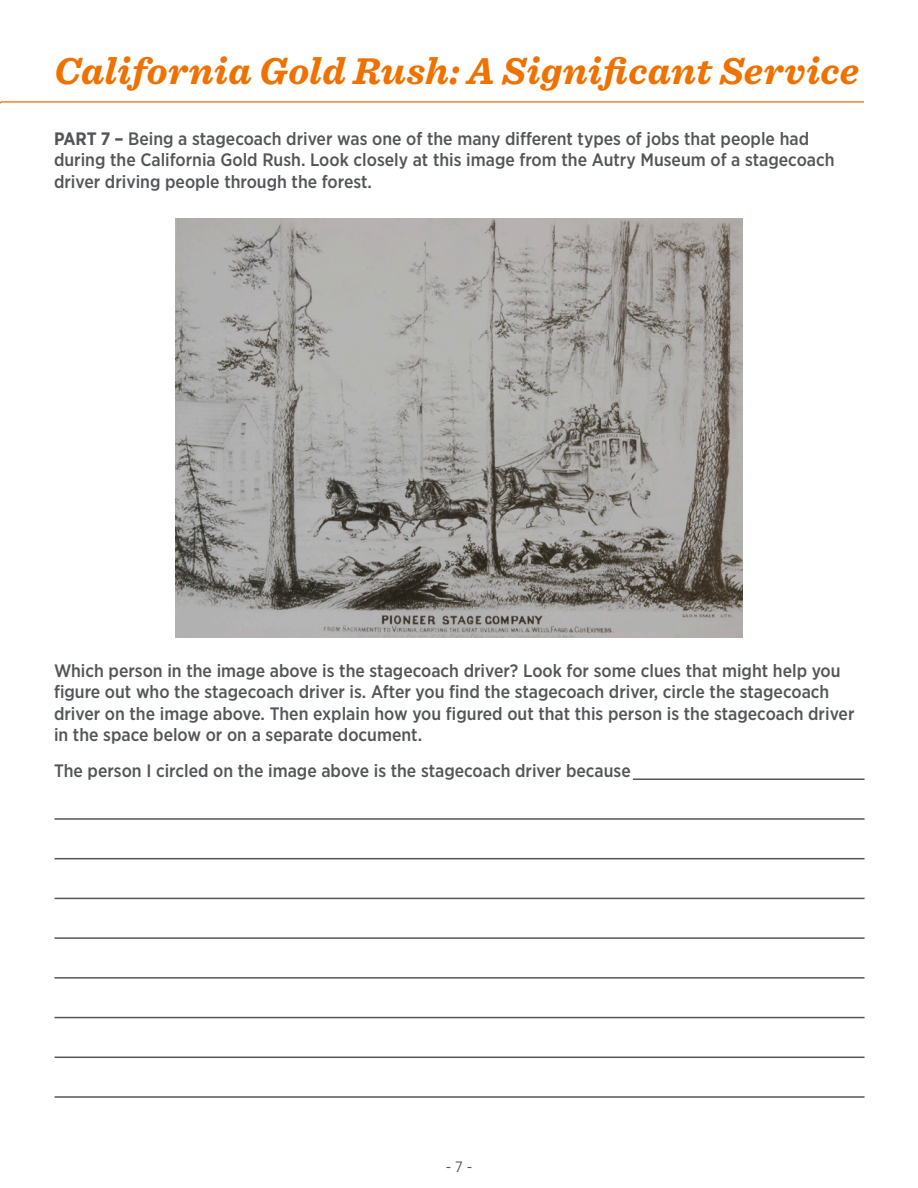
<style>
.page{position:relative;width:918px;height:1188px;background:#fff}
.page>*{position:absolute;margin:0;border:0;box-sizing:border-box;transform-origin:0 0}
.t1{font:italic 700 39px "Sentinel";letter-spacing:.01em;color:#ef7100}
.t2{font:500 18px/21.6px "Gotham Narrow";color:#535559}
.t3{font:15px "Gotham Narrow";color:#535559}
.s1{font-weight:700}
</style>
<div class="page">
<svg style="left:0;top:101px;width:864px;height:3px"></svg>
<img style="left:175px;top:218px;width:568px;height:420px">
<hr style="left:633px;top:778px;width:232px;height:2px;background:#535559">
<hr style="left:55px;top:818px;width:810px;height:2px;background:#535559">
<hr style="left:55px;top:858px;width:810px;height:1px;background:#535559">
<hr style="left:55px;top:898px;width:810px;height:1px;background:#535559">
<hr style="left:55px;top:937px;width:810px;height:2px;background:#535559">
<hr style="left:55px;top:977px;width:810px;height:2px;background:#535559">
<hr style="left:55px;top:1017px;width:810px;height:1px;background:#535559">
<hr style="left:55px;top:1057px;width:810px;height:1px;background:#535559">
<hr style="left:55px;top:1096px;width:810px;height:2px;background:#535559">
<h1 class="t1" style="left:54px;top:40px;width:807px">California Gold Rush: A Significant Service</h1>
<p class="t2" style="left:54px;top:127px;width:782px"><span class="s1">PART 7 –</span> Being a stagecoach driver was one of the many different types of jobs that people had during the California Gold Rush. Look closely at this image from the Autry Museum of a stagecoach driver driving people through the forest.</p>
<p class="t2" style="left:54px;top:659px;width:802px">Which person in the image above is the stagecoach driver? Look for some clues that might help you figure out who the stagecoach driver is. After you find the stagecoach driver, circle the stagecoach driver on the image above. Then explain how you figured out that this person is the stagecoach driver in the space below or on a separate document.</p>
<p class="t2" style="left:54px;top:759px;width:578px">The person I circled on the image above is the stagecoach driver because</p>
<p class="t3" style="left:446px;top:1157px;width:28px">- 7 -</p>
</div>
